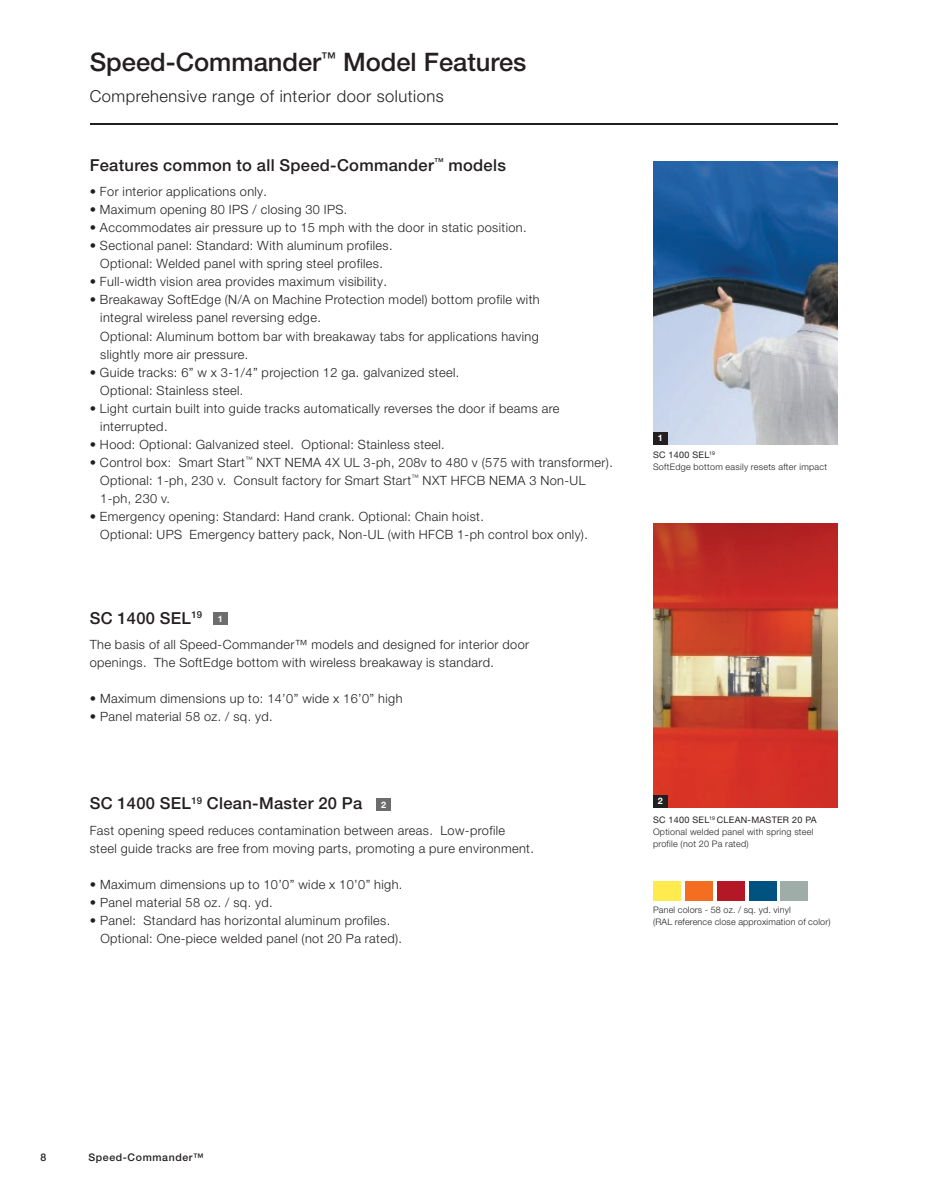
<style>
.page{position:relative;width:932px;height:1202px;background:#fff}
.page>*{position:absolute;margin:0;border:0;box-sizing:border-box;transform-origin:0 0}
.t1{font:500 25.5px "Hoermann Helvetica Neue";color:#231f20}
.t2{font:500 16.5px "Hoermann Helvetica Neue";letter-spacing:.02em;color:#231f20}
.t3{font:300 16.5px "Hoermann Helvetica Neue";letter-spacing:.03em;color:#231f20}
.t4{font:300 12.75px/18px "Hoermann Helvetica Neue";letter-spacing:.03em;color:#231f20}
.t5{font:500 10.5px "Hoermann Helvetica Neue";letter-spacing:.06em;color:#231f20}
.t6{font:300 9px/12px "Hoermann Helvetica Neue";letter-spacing:.03em;color:#231f20}
.t7{font:9px "Hoermann Helvetica Neue Rm";letter-spacing:.03em;color:#231f20}
.t8{font:700 9px "Hoermann Helvetica Neue";color:#fff}
</style>
<div class="page">
<div style="left:653px;top:881px;width:27px;height:19px;background:#ffeb4d"></div>
<div style="left:685px;top:881px;width:27px;height:19px;background:#f36e21"></div>
<div style="left:716px;top:881px;width:28px;height:19px;background:#b41725"></div>
<div style="left:748px;top:881px;width:28px;height:19px;background:#005381"></div>
<div style="left:780px;top:881px;width:28px;height:19px;background:#9fada8"></div>
<hr style="left:90px;top:123px;width:747px;height:2px;background:#231f20">
<div style="left:213px;top:612px;width:15px;height:13px;background:#6d6d6e"></div>
<div style="left:376px;top:798px;width:15px;height:13px;background:#6d6d6e"></div>
<img style="left:653px;top:161px;width:184px;height:283px">
<img style="left:653px;top:524px;width:184px;height:283px">
<div style="left:653px;top:432px;width:14px;height:12px;background:#231f20"></div>
<div style="left:653px;top:794px;width:14px;height:13px;background:#231f20"></div>
<h1 class="t1" style="left:90px;top:44px;width:438px">Speed-Commander<sup>™</sup> Model Features</h1>
<p class="t3" style="left:90px;top:85px;width:355px">Comprehensive range of interior door solutions</p>
<p class="t2" style="left:90px;top:153px;width:418px">Features common to all Speed-Commander<sup>™</sup> models</p>
<p class="t4" style="left:90px;top:182px;width:179px">• For interior applications only.</p>
<p class="t4" style="left:90px;top:200px;width:259px">• Maximum opening 80 IPS / closing 30 IPS.</p>
<p class="t4" style="left:90px;top:218px;width:438px">• Accommodates air pressure up to 15 mph with the door in static position.</p>
<p class="t4" style="left:90px;top:236px;width:304px;text-align:center">• Sectional panel: Standard: With aluminum profiles.<br>Optional: Welded panel with spring steel profiles.</p>
<p class="t4" style="left:90px;top:272px;width:299px">• Full-width vision area provides maximum visibility.</p>
<p class="t4" style="left:100px;top:290px;width:441px;text-indent:-11px">• Breakaway SoftEdge (N/A on Machine Protection model) bottom profile with integral wireless panel reversing edge.<br>Optional: Aluminum bottom bar with breakaway tabs for applications having slightly more air pressure.</p>
<p class="t4" style="left:100px;top:362px;width:360px;text-indent:-11px">• Guide tracks: 6” w x 3-1/4” projection 12 ga. galvanized steel.<br>Optional: Stainless steel.</p>
<p class="t4" style="left:100px;top:398px;width:461px;text-indent:-11px">• Light curtain built into guide tracks automatically reverses the door if beams are interrupted.</p>
<p class="t4" style="left:90px;top:434px;width:356px">• Hood: Optional: Galvanized steel. Optional: Stainless steel.</p>
<p class="t4" style="left:100px;top:452px;width:514px;text-indent:-11px">• Control box: Smart Start<sup>™</sup> NXT NEMA 4X UL 3-ph, 208v to 480 v (575 with transformer).<br>Optional: 1-ph, 230 v. Consult factory for Smart Start<sup>™</sup> NXT HFCB NEMA 3 Non-UL<br>1-ph, 230 v.</p>
<p class="t4" style="left:100px;top:506px;width:489px;text-indent:-11px">• Emergency opening: Standard: Hand crank. Optional: Chain hoist.<br>Optional: UPS Emergency battery pack, Non-UL (with HFCB 1-ph control box only).</p>
<p class="t2" style="left:90px;top:606px;width:114px">SC 1400 SEL<sup>19</sup></p>
<p class="t8" style="left:218px;top:612px;width:7px">1</p>
<p class="t4" style="left:90px;top:635px;width:441px">The basis of all Speed-Commander™ models and designed for interior door openings. The SoftEdge bottom with wireless breakaway is standard.</p>
<p class="t4" style="left:90px;top:689px;width:314px">• Maximum dimensions up to: 14’0” wide x 16’0” high</p>
<p class="t4" style="left:90px;top:707px;width:184px">• Panel material 58 oz. / sq. yd.</p>
<p class="t2" style="left:90px;top:792px;width:274px">SC 1400 SEL<sup>19</sup> Clean-Master 20 Pa</p>
<p class="t4" style="left:90px;top:820px;width:446px">Fast opening speed reduces contamination between areas. Low-profile steel guide tracks are free from moving parts, promoting a pure environment.</p>
<p class="t4" style="left:90px;top:874px;width:314px">• Maximum dimensions up to 10’0” wide x 10’0” high.</p>
<p class="t4" style="left:90px;top:892px;width:184px">• Panel material 58 oz. / sq. yd.</p>
<p class="t4" style="left:100px;top:910px;width:303px;text-indent:-11px">• Panel: Standard has horizontal aluminum profiles.<br>Optional: One-piece welded panel (not 20 Pa rated).</p>
<p class="t8" style="left:381px;top:798px;width:7px">2</p>
<p class="t8" style="left:657px;top:432px;width:7px">1</p>
<p class="t7" style="left:653px;top:448px;width:64px">SC 1400 SEL<sup>19</sup></p>
<p class="t6" style="left:653px;top:460px;width:176px">SoftEdge bottom easily resets after impact</p>
<p class="t8" style="left:657px;top:794px;width:7px">2</p>
<p class="t7" style="left:653px;top:813px;width:165px">SC 1400 SEL<sup>19</sup> CLEAN-MASTER 20 PA</p>
<p class="t6" style="left:653px;top:825px;width:162px">Optional welded panel with spring steel profile (not 20 Pa rated)</p>
<p class="t6" style="left:653px;top:903px;width:179px">Panel colors - 58 oz. / sq. yd. vinyl<br>(RAL reference close approximation of color)</p>
<p class="t5" style="left:40px;top:1150px;width:7px">8</p>
<p class="t5" style="left:88px;top:1150px;width:117px">Speed-Commander™</p>
</div>
